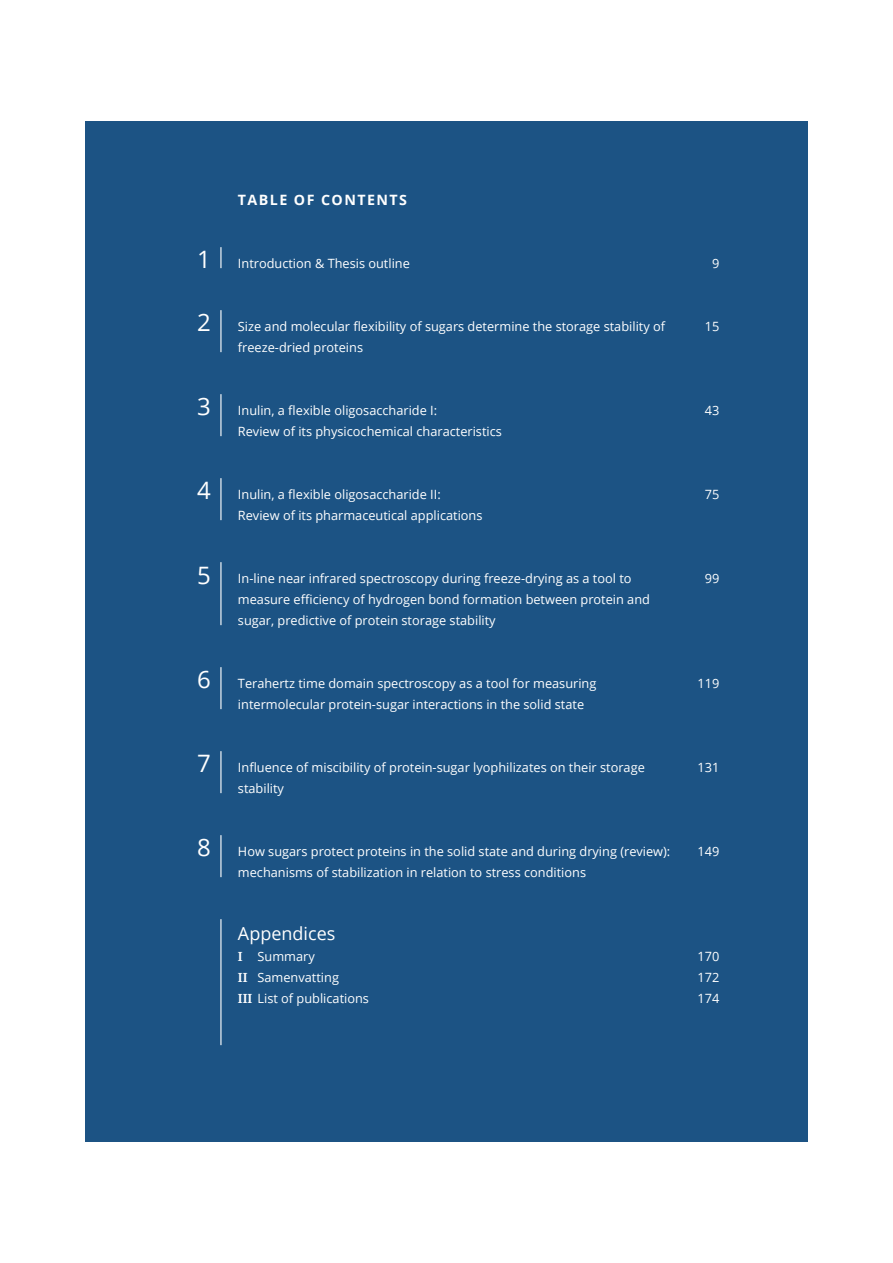
<style>
.page{position:relative;width:893px;height:1263px;background:#fff}
.page>*{position:absolute;margin:0;border:0;box-sizing:border-box;transform-origin:0 0}
.t1{font:18px "Open Sans";color:#fff}
.t2{font:700 14.25px "Open Sans";letter-spacing:.1em;color:#fff}
.t3{font:700 13.5px/21px "Charter";color:#fff}
.t4{font:12.75px/21px "Open Sans";color:#fff}
.s1{font-size:24px}
.s2{font-family:"Charter";font-weight:700;font-size:13.5px}
</style>
<div class="page">
<div style="left:85px;top:121px;width:723px;height:1021px;background:#1c5384"></div>
<svg style="left:220px;top:247px;width:1px;height:21px"></svg>
<hr style="left:220px;top:310px;width:1px;height:42px;background:#fff">
<hr style="left:220px;top:394px;width:1px;height:42px;background:#fff">
<hr style="left:220px;top:478px;width:1px;height:42px;background:#fff">
<hr style="left:220px;top:562px;width:1px;height:63px;background:#fff">
<hr style="left:220px;top:667px;width:1px;height:42px;background:#fff">
<hr style="left:220px;top:751px;width:1px;height:42px;background:#fff">
<hr style="left:220px;top:835px;width:1px;height:42px;background:#fff">
<hr style="left:220px;top:919px;width:1px;height:126px;background:#fff">
<p class="t2" style="left:238px;top:190px;width:170px">TABLE OF CONTENTS</p>
<p class="t4" style="left:197px;top:253px;width:214px"><span class="s1">1</span> Introduction &amp; Thesis outline</p>
<p class="t4" style="left:712px;top:253px;width:9px">9</p>
<p class="t4" style="left:238px;top:316px;width:429px;text-indent:-41px"><span class="s1">2</span> Size and molecular flexibility of sugars determine the storage stability of freeze-dried proteins</p>
<p class="t4" style="left:705px;top:316px;width:16px">15</p>
<p class="t4" style="left:238px;top:400px;width:265px;text-indent:-41px"><span class="s1">3</span> Inulin, a flexible oligosaccharide I:<br>Review of its physicochemical characteristics</p>
<p class="t4" style="left:705px;top:400px;width:16px">43</p>
<p class="t4" style="left:238px;top:484px;width:246px;text-indent:-41px"><span class="s1">4</span> Inulin, a flexible oligosaccharide II:<br>Review of its pharmaceutical applications</p>
<p class="t4" style="left:705px;top:484px;width:16px">75</p>
<p class="t4" style="left:238px;top:568px;width:414px;text-indent:-41px"><span class="s1">5</span> In-line near infrared spectroscopy during freeze-drying as a tool to measure efficiency of hydrogen bond formation between protein and sugar, predictive of protein storage stability</p>
<p class="t4" style="left:705px;top:568px;width:16px">99</p>
<p class="t4" style="left:238px;top:673px;width:360px;text-indent:-41px"><span class="s1">6</span> Terahertz time domain spectroscopy as a tool for measuring intermolecular protein-sugar interactions in the solid state</p>
<p class="t4" style="left:697px;top:673px;width:23px">119</p>
<p class="t4" style="left:238px;top:757px;width:408px;text-indent:-41px"><span class="s1">7</span> Influence of miscibility of protein-sugar lyophilizates on their storage stability</p>
<p class="t4" style="left:697px;top:757px;width:23px">131</p>
<p class="t4" style="left:238px;top:841px;width:434px;text-indent:-41px"><span class="s1">8</span> How sugars protect proteins in the solid state and during drying (review): mechanisms of stabilization in relation to stress conditions</p>
<p class="t4" style="left:697px;top:841px;width:23px">149</p>
<h1 class="t1" style="left:238px;top:921px;width:99px">Appendices</h1>
<p class="t3" style="left:238px;top:946px;width:11px">I<br>II</p>
<p class="t4" style="left:238px;top:988px;width:133px"><span class="s2">III</span> List of publications</p>
<p class="t4" style="left:257px;top:946px;width:83px">Summary<br>Samenvatting</p>
<p class="t4" style="left:697px;top:946px;width:23px;text-align:justify">170<br>172<br>174</p>
</div>
